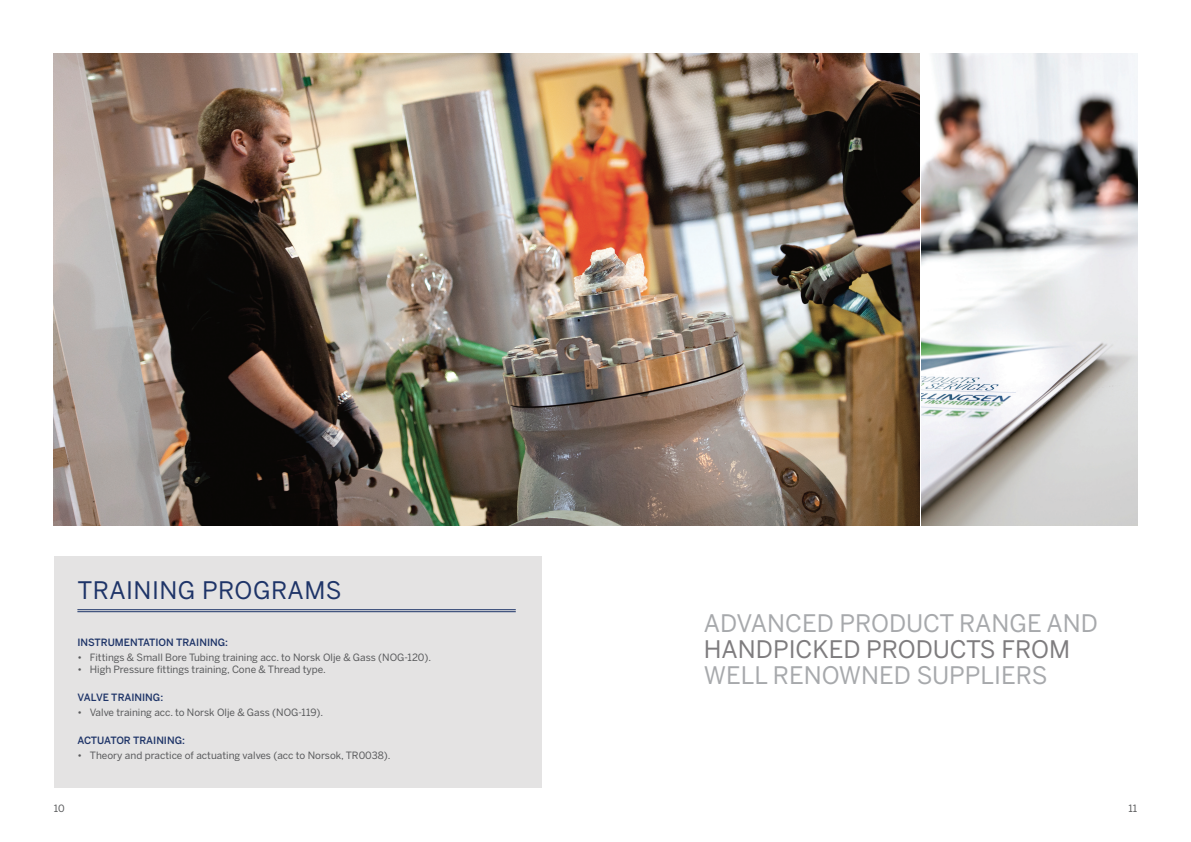
<style>
.page{position:relative;width:1191px;height:842px;background:#fff}
.page>*{position:absolute;margin:0;border:0;box-sizing:border-box;transform-origin:0 0}
.t1{font:24px/26px "Benton Sans";color:#a7a9ac}
.t2{font:24px "Benton Sans";letter-spacing:.02em;color:#1e3468}
.t3{font:10px "Benton Sans";color:#58595b}
.t4{font:500 10px "Benton Sans";color:#1e3468}
.s1{color:#7e7c7e}
</style>
<div class="page">
<img style="left:922px;top:54px;width:215px;height:472px">
<div style="left:54px;top:557px;width:487px;height:231px;background:#e4e3e3"></div>
<hr style="left:77px;top:609px;width:439px;height:1px;background:#1e3468">
<hr style="left:77px;top:611px;width:439px;height:1px;background:#1e3468">
<img style="left:54px;top:54px;width:865px;height:472px">
<p class="t2" style="left:77px;top:576px;width:266px">TRAINING PROGRAMS</p>
<p class="t4" style="left:77px;top:636px;width:152px">INSTRUMENTATION TRAINING:</p>
<p class="t3" style="left:77px;top:651px;width:355px">• Fittings &amp; Small Bore Tubing training acc. to Norsk Olje &amp; Gass (NOG-120).</p>
<p class="t3" style="left:77px;top:663px;width:250px">• High Pressure fittings training, Cone &amp; Thread type.</p>
<p class="t4" style="left:77px;top:691px;width:87px">VALVE TRAINING:</p>
<p class="t3" style="left:77px;top:706px;width:247px">• Valve training acc. to Norsk Olje &amp; Gass (NOG-119).</p>
<p class="t4" style="left:77px;top:734px;width:109px">ACTUATOR TRAINING:</p>
<p class="t3" style="left:77px;top:749px;width:314px">• Theory and practice of actuating valves (acc to Norsok, TR0038).</p>
<p class="t1" style="left:704px;top:610px;width:396px">ADVANCED PRODUCT RANGE AND<br><span class="s1">HANDPICKED PRODUCTS FROM</span></p>
<p class="t1" style="left:704px;top:662px;width:345px">WELL RENOWNED SUPPLIERS</p>
<p class="t3" style="left:54px;top:802px;width:12px">10</p>
<p class="t3" style="left:1128px;top:802px;width:10px">11</p>
</div>
